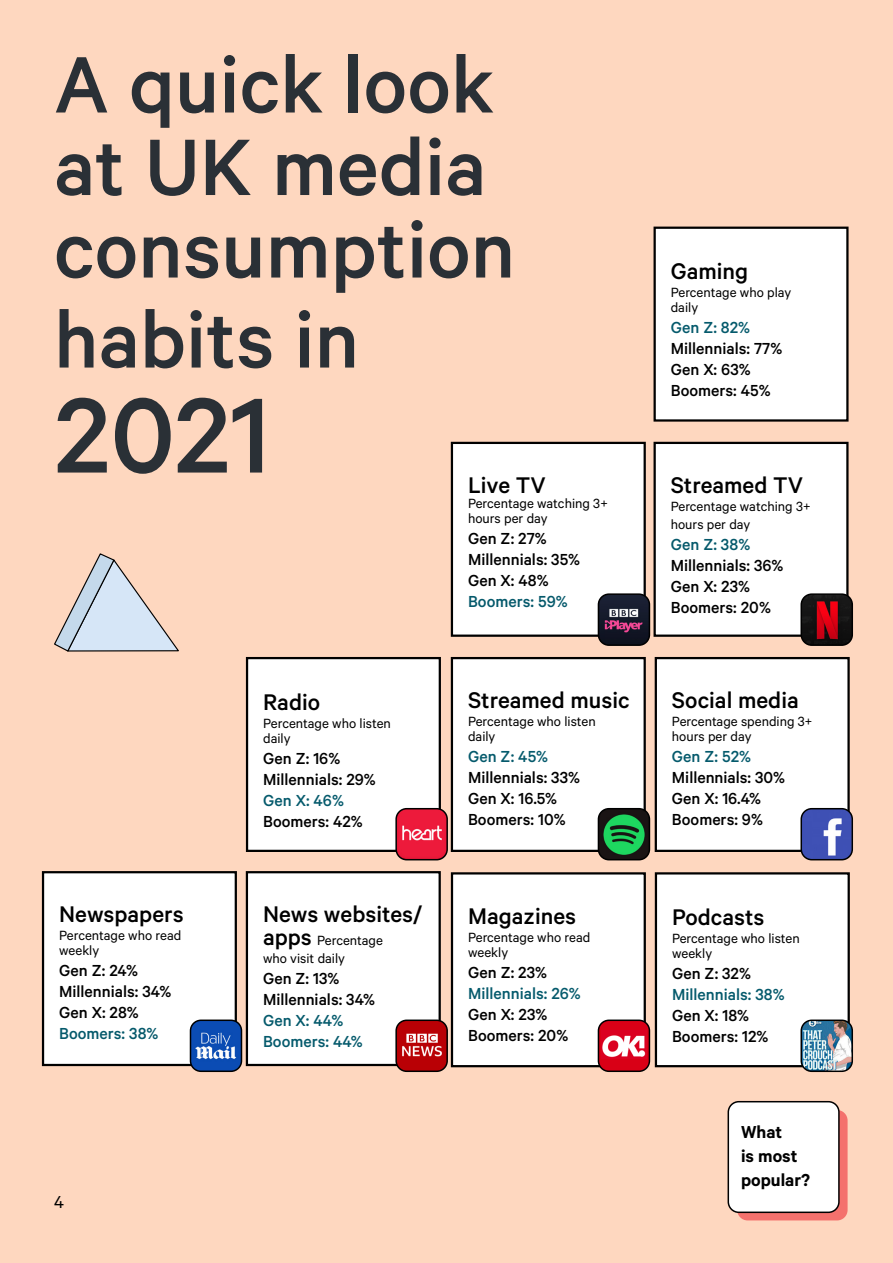
<style>
.page{position:relative;width:893px;height:1263px;background:#fed7bf}
.page>*{position:absolute;margin:0;border:0;box-sizing:border-box;transform-origin:0 0}
.t1{font:500 120px "Calibre";color:#2a3036}
.t2{font:500 90px "Calibre";color:#2a3036}
.t3{font:500 25.5px "Calibre";color:#000}
.t4{font:600 19.5px/24px "Calibre";color:#000}
.Paragraph_Style_1{font:19.5px "Calibre";color:#000}
.t5{font:500 18px "Calibre";color:#000}
.t6{font:500 18px "Calibre";color:#055a6c}
.t7{font:500 18px "Calibre";color:#05596b}
.t8{font:15px/18px "Calibre";color:#000}
.s1{font-weight:500;font-size:25.5px}
</style>
<div class="page">
<div style="left:737px;top:1110px;width:111px;height:110px;background:#f4716d;border-radius:10px"></div>
<div style="left:452px;top:443px;width:193px;height:193px;background:#fff"></div>
<div style="left:451px;top:442px;width:195px;height:195px;border:2px solid #000"></div>
<div style="left:655px;top:443px;width:192px;height:193px;background:#fff"></div>
<div style="left:653px;top:442px;width:195px;height:195px;border:2px solid #000"></div>
<div style="left:247px;top:658px;width:193px;height:193px;background:#fff"></div>
<div style="left:246px;top:657px;width:195px;height:195px;border:2px solid #000"></div>
<div style="left:452px;top:658px;width:193px;height:193px;background:#fff"></div>
<div style="left:451px;top:657px;width:195px;height:195px;border:2px solid #000"></div>
<img style="left:598px;top:594px;width:50px;height:50px">
<div style="left:598px;top:593px;width:52px;height:53px;border:2px solid #000;border-radius:10px"></div>
<img style="left:803px;top:594px;width:48px;height:50px">
<div style="left:800px;top:593px;width:53px;height:53px;border:2px solid #000;border-radius:10px"></div>
<img style="left:397px;top:810px;width:50px;height:50px">
<div style="left:395px;top:808px;width:53px;height:52px;border:2px solid #000;border-radius:10px"></div>
<img style="left:599px;top:809px;width:50px;height:51px">
<div style="left:598px;top:808px;width:52px;height:52px;border:2px solid #000;border-radius:10px"></div>
<div style="left:656px;top:658px;width:193px;height:193px;background:#fff"></div>
<div style="left:655px;top:657px;width:195px;height:195px;border:2px solid #000"></div>
<div style="left:43px;top:872px;width:193px;height:193px;background:#fff"></div>
<div style="left:42px;top:871px;width:195px;height:195px;border:2px solid #000"></div>
<div style="left:247px;top:872px;width:193px;height:193px;background:#fff"></div>
<div style="left:246px;top:871px;width:195px;height:195px;border:2px solid #000"></div>
<div style="left:452px;top:873px;width:193px;height:193px;background:#fff"></div>
<div style="left:451px;top:872px;width:195px;height:195px;border:2px solid #000"></div>
<div style="left:656px;top:873px;width:193px;height:193px;background:#fff"></div>
<div style="left:655px;top:872px;width:195px;height:195px;border:2px solid #000"></div>
<div style="left:655px;top:228px;width:192px;height:192px;background:#fff"></div>
<div style="left:653px;top:227px;width:195px;height:195px;border:2px solid #000"></div>
<img style="left:803px;top:809px;width:49px;height:51px">
<div style="left:800px;top:808px;width:53px;height:52px;border:2px solid #000;border-radius:10px"></div>
<img style="left:190px;top:1022px;width:51px;height:49px">
<div style="left:190px;top:1019px;width:52px;height:53px;border:2px solid #000;border-radius:10px"></div>
<img style="left:398px;top:1022px;width:48px;height:48px">
<div style="left:395px;top:1019px;width:53px;height:53px;border:2px solid #000;border-radius:10px"></div>
<div style="left:598px;top:1020px;width:51px;height:51px;background:#d90016;border-radius:10px"></div>
<img style="left:602px;top:1030px;width:45px;height:28px">
<div style="left:598px;top:1019px;width:52px;height:53px;border:2px solid #000;border-radius:10px"></div>
<img style="left:801px;top:1020px;width:50px;height:50px">
<div style="left:800px;top:1019px;width:53px;height:53px;border:2px solid #000;border-radius:10px"></div>
<div style="left:728px;top:1102px;width:111px;height:110px;background:#fff;border-radius:10px"></div>
<div style="left:728px;top:1101px;width:112px;height:112px;border:2px solid #000;border-radius:10px"></div>
<svg style="left:54px;top:553px;width:125px;height:99px"></svg>
<p class="t2" style="left:54px;top:32px;width:442px">A quick look</p>
<p class="t2" style="left:54px;top:115px;width:434px">at UK media</p>
<p class="t2" style="left:54px;top:197px;width:463px">consumption</p>
<p class="t2" style="left:54px;top:287px;width:307px">habits in</p>
<p class="t1" style="left:54px;top:365px;width:217px">2021</p>
<p class="t3" style="left:468px;top:470px;width:79px">Live TV</p>
<p class="t8" style="left:468px;top:493px;width:142px">Percentage watching 3+</p>
<p class="t8" style="left:468px;top:508px;width:81px">hours per day</p>
<p class="t5" style="left:468px;top:527px;width:80px">Gen Z: 27%</p>
<p class="t5" style="left:468px;top:548px;width:113px">Millennials: 35%</p>
<p class="t5" style="left:468px;top:569px;width:82px">Gen X: 48%</p>
<p class="t7" style="left:468px;top:590px;width:101px">Boomers: 59%</p>
<p class="t3" style="left:59px;top:899px;width:126px">Newspapers</p>
<p class="t8" style="left:59px;top:926px;width:124px">Percentage who read</p>
<p class="t8" style="left:59px;top:941px;width:42px">weekly</p>
<p class="t5" style="left:59px;top:960px;width:80px">Gen Z: 24%</p>
<p class="t5" style="left:59px;top:981px;width:114px">Millennials: 34%</p>
<p class="t5" style="left:59px;top:1002px;width:81px">Gen X: 28%</p>
<p class="t7" style="left:59px;top:1023px;width:101px">Boomers: 38%</p>
<p class="Paragraph_Style_1" style="left:54px;top:1191px;width:11px">4</p>
<p class="t3" style="left:263px;top:687px;width:58px">Radio</p>
<p class="t8" style="left:263px;top:713px;width:129px">Percentage who listen</p>
<p class="t8" style="left:263px;top:728px;width:29px">daily</p>
<p class="t5" style="left:263px;top:748px;width:79px">Gen Z: 16%</p>
<p class="t5" style="left:263px;top:769px;width:114px">Millennials: 29%</p>
<p class="t6" style="left:263px;top:790px;width:82px">Gen X: 46%</p>
<p class="t5" style="left:263px;top:811px;width:101px">Boomers: 42%</p>
<p class="t3" style="left:263px;top:899px;width:161px">News websites/</p>
<p class="t8" style="left:263px;top:931px;width:121px"><span class="s1">apps</span> Percentage</p>
<p class="t8" style="left:263px;top:949px;width:84px">who visit daily</p>
<p class="t5" style="left:263px;top:968px;width:78px">Gen Z: 13%</p>
<p class="t5" style="left:263px;top:989px;width:114px">Millennials: 34%</p>
<p class="t6" style="left:263px;top:1010px;width:82px">Gen X: 44%</p>
<p class="t6" style="left:263px;top:1031px;width:101px">Boomers: 44%</p>
<p class="t3" style="left:468px;top:685px;width:163px">Streamed music</p>
<p class="t8" style="left:468px;top:712px;width:129px">Percentage who listen</p>
<p class="t8" style="left:468px;top:727px;width:29px">daily</p>
<p class="t6" style="left:468px;top:746px;width:81px">Gen Z: 45%</p>
<p class="t5" style="left:468px;top:767px;width:114px">Millennials: 33%</p>
<p class="t5" style="left:468px;top:788px;width:91px">Gen X: 16.5%</p>
<p class="t5" style="left:468px;top:809px;width:99px">Boomers: 10%</p>
<p class="t3" style="left:468px;top:901px;width:109px">Magazines</p>
<p class="t8" style="left:468px;top:927px;width:124px">Percentage who read</p>
<p class="t8" style="left:468px;top:942px;width:42px">weekly</p>
<p class="t5" style="left:468px;top:961px;width:81px">Gen Z: 23%</p>
<p class="t6" style="left:468px;top:982px;width:114px">Millennials: 26%</p>
<p class="t5" style="left:468px;top:1003px;width:81px">Gen X: 23%</p>
<p class="t5" style="left:468px;top:1024px;width:102px">Boomers: 20%</p>
<p class="t3" style="left:671px;top:257px;width:79px">Gaming</p>
<p class="t8" style="left:671px;top:283px;width:122px">Percentage who play</p>
<p class="t8" style="left:671px;top:298px;width:29px">daily</p>
<p class="t6" style="left:671px;top:317px;width:81px">Gen Z: 82%</p>
<p class="t5" style="left:671px;top:338px;width:113px">Millennials: 77%</p>
<p class="t5" style="left:671px;top:359px;width:81px">Gen X: 63%</p>
<p class="t5" style="left:671px;top:380px;width:101px">Boomers: 45%</p>
<p class="t3" style="left:671px;top:470px;width:134px">Streamed TV</p>
<p class="t8" style="left:671px;top:496px;width:142px">Percentage watching 3+ hours per day</p>
<p class="t7" style="left:671px;top:533px;width:81px">Gen Z: 38%</p>
<p class="t5" style="left:671px;top:554px;width:114px">Millennials: 36%</p>
<p class="t5" style="left:671px;top:575px;width:81px">Gen X: 23%</p>
<p class="t5" style="left:671px;top:596px;width:102px">Boomers: 20%</p>
<p class="t3" style="left:672px;top:685px;width:128px">Social media</p>
<p class="t8" style="left:672px;top:713px;width:142px;line-height:15px">Percentage spending 3+ hours per day</p>
<p class="t6" style="left:672px;top:746px;width:81px">Gen Z: 52%</p>
<p class="t5" style="left:672px;top:767px;width:115px">Millennials: 30%</p>
<p class="t5" style="left:672px;top:788px;width:91px">Gen X: 16.4%</p>
<p class="t5" style="left:672px;top:809px;width:93px">Boomers: 9%</p>
<p class="t3" style="left:672px;top:902px;width:94px">Podcasts</p>
<p class="t8" style="left:672px;top:929px;width:129px">Percentage who listen</p>
<p class="t8" style="left:672px;top:944px;width:42px">weekly</p>
<p class="t5" style="left:672px;top:963px;width:80px">Gen Z: 32%</p>
<p class="t6" style="left:672px;top:984px;width:114px">Millennials: 38%</p>
<p class="t5" style="left:672px;top:1005px;width:79px">Gen X: 18%</p>
<p class="t5" style="left:672px;top:1026px;width:98px">Boomers: 12%</p>
<p class="t4" style="left:741px;top:1119px;width:71px">What<br>is most popular?</p>
</div>
